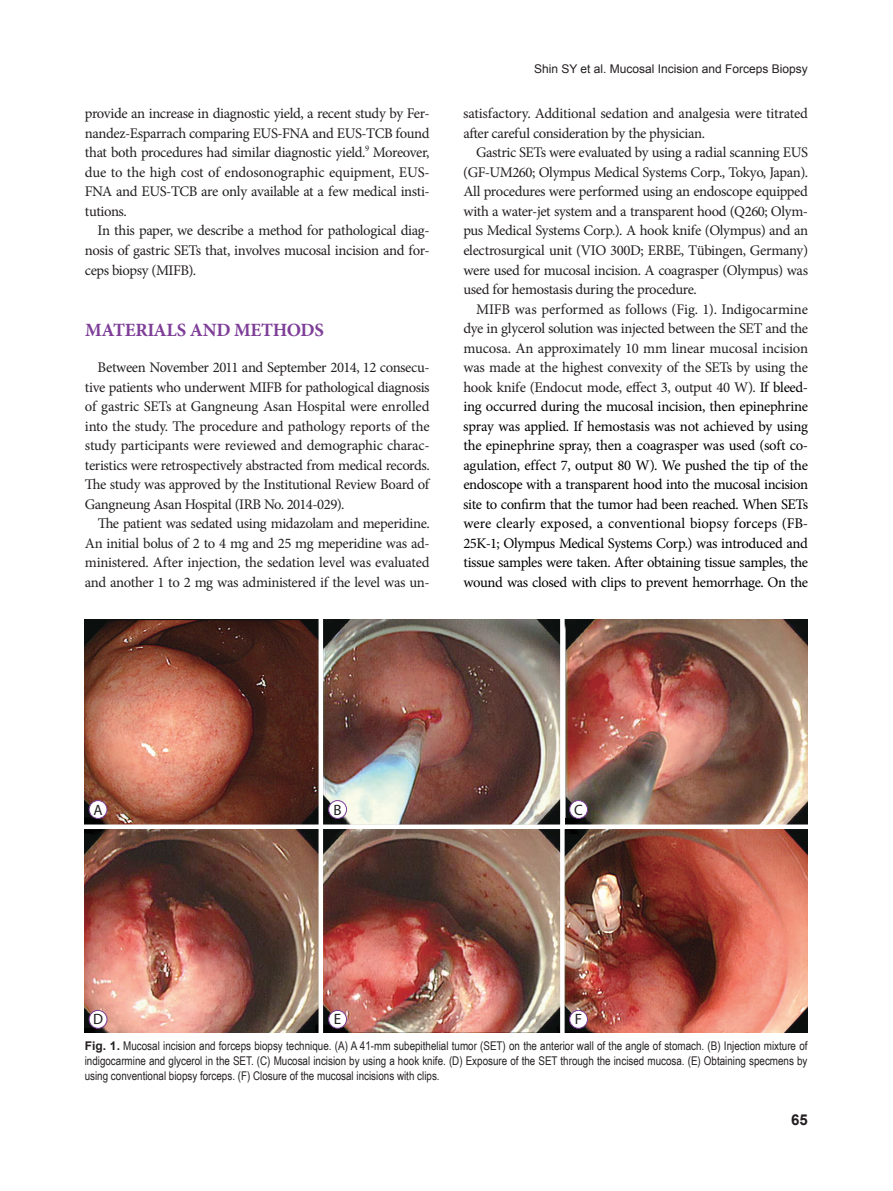
<style>
.page{position:relative;width:893px;height:1191px;background:#fff}
.page>*{position:absolute;margin:0;border:0;box-sizing:border-box;transform-origin:0 0}
.타이틀_서론{font:700 18.75px "Minion Pro";letter-spacing:-.015em;color:#7e3e98}
.표머리-s{font:15px "Myriad Pro";color:#231f20}
.t1{font:700 15px "Arial";color:#231f20}
.본문{font:14.7px/19.5px "Minion Pro";letter-spacing:-.025em;color:#231f20;text-align:justify}
.본문-2{font:14.7px/19.5px "Minion Pro";letter-spacing:-.025em;color:#000;text-align:justify}
.그림_타이틀{font:12px/15px "Arial Narrow";color:#231f20;text-align:justify}
.t2{font:12px "Arial";color:#231f20}
.본문-3{font:8.55px "Minion Pro";color:#231f20}
.s1{font-family:"Times New Roman";font-size:15px}
.s2{color:#231f20}
.s3{font-family:"Arial";font-weight:700}
</style>
<div class="page">
<img style="left:85px;top:620px;width:723px;height:412px">
<div style="left:82px;top:824px;width:730px;height:5px;background:#fff"></div>
<div style="left:560px;top:614px;width:5px;height:421px;background:#fff"></div>
<hr style="left:319px;top:614px;width:4px;height:421px;background:#fff">
<div style="left:89px;top:800px;width:18px;height:18px;background:#fff;border-radius:50%"></div>
<div style="left:89px;top:800px;width:18px;height:18px;border:1px solid #7e3e98;border-radius:50%"></div>
<div style="left:89px;top:1010px;width:18px;height:18px;background:#fff;border-radius:50%"></div>
<div style="left:89px;top:1010px;width:18px;height:18px;border:1px solid #7e3e98;border-radius:50%"></div>
<div style="left:329px;top:800px;width:18px;height:18px;background:#fff;border-radius:50%"></div>
<div style="left:328px;top:800px;width:19px;height:18px;border:1px solid #7e3e98;border-radius:50%"></div>
<div style="left:329px;top:1010px;width:18px;height:18px;background:#fff;border-radius:50%"></div>
<div style="left:328px;top:1010px;width:19px;height:18px;border:1px solid #7e3e98;border-radius:50%"></div>
<div style="left:570px;top:800px;width:17px;height:18px;background:#fff;border-radius:50%"></div>
<div style="left:569px;top:800px;width:19px;height:18px;border:1px solid #7e3e98;border-radius:50%"></div>
<div style="left:570px;top:1010px;width:17px;height:18px;background:#fff;border-radius:50%"></div>
<div style="left:569px;top:1010px;width:19px;height:18px;border:1px solid #7e3e98;border-radius:50%"></div>
<p class="본문" style="left:85px;top:104px;width:346px">provide an increase in diagnostic yield, a recent study by Fer&shy;nandez-Esparrach comparing EUS-FNA and EUS-TCB found that both procedures had similar diagnostic yield.</p>
<p class="본문-3" style="left:365px;top:142px;width:6px">9</p>
<p class="본문" style="left:85px;top:143px;width:346px;text-indent:288px">Moreover, due to the high cost of endosonographic equipment, EUS-FNA and EUS-TCB are only available at a few medical insti&shy;tutions.</p>
<p class="본문" style="left:85px;top:221px;width:346px;text-indent:13px">In this paper, we describe a method for pathological diag&shy;nosis of gastric SETs that, involves mucosal incision and for&shy;ceps biopsy (MIFB).</p>
<p class="타이틀_서론" style="left:85px;top:317px;width:240px">MATERIALS AND METHODS</p>
<p class="본문" style="left:85px;top:358px;width:346px;text-indent:13px">Between November 2011 and September 2014, 12 consecu&shy;tive patients who underwent MIFB for pathological diagnosis of gastric SETs at Gangneung Asan Hospital were enrolled into the study. The procedure and pathology reports of the study participants were reviewed and demographic charac&shy;teristics were retrospectively abstracted from medical records.<br>The study was approved by the Institutional Review Board of Gangneung Asan Hospital (IRB No. 2014-029).</p>
<p class="본문" style="left:85px;top:514px;width:346px;text-indent:13px">The patient was sedated using midazolam and meperidine.<br>An initial bolus of 2 to 4 mg and 25 mg meperidine was ad&shy;ministered. After injection, the sedation level was evaluated and another 1 to 2 mg was administered if the level was un-</p>
<p class="t2" style="left:534px;top:61px;width:275px">Shin SY et al. Mucosal Incision and Forceps Biopsy</p>
<p class="본문" style="left:463px;top:104px;width:346px">satisfactory. Additional sedation and analgesia were titrated after careful consideration by the physician.</p>
<p class="본문" style="left:463px;top:143px;width:347px;text-indent:13px">Gastric SETs were evaluated by using a radial scanning EUS (GF-UM260; Olympus Medical Systems Corp., Tokyo, Japan).<br>All procedures were performed using an endoscope equipped with a water-jet system and a transparent hood (Q260; Olym&shy;pus Medical Systems Corp.). A hook knife (Olympus) and an electrosurgical unit (VIO 300D; ERBE, T<span class="s1">ü</span>bingen, Germany) were used for mucosal incision. A coagrasper (Olympus) was used for hemostasis during the procedure.</p>
<p class="본문-2" style="left:463px;top:299px;width:346px;text-indent:13px"><span class="s2">MIFB was performed as follows (Fig. 1). Indigocarmine dye in glycerol solution was injected between the SET and the mucosa. An approximately 10 mm linear mucosal incision was made at the highest convexity of the SETs by using the hook knife (Endocut mode, effect 3, output 40 W).</span> If bleed&shy;ing occurred during the mucosal incision, then epinephrine spray was applied. If hemostasis was not achieved by using the epinephrine spray, then a coagrasper was used (soft co&shy;agulation, effect 7, output 80 W). We pushed the tip of the endoscope with a transparent hood into the mucosal incision site to confirm that the tumor had been reached. When SETs were clearly exposed, a conventional biopsy forceps (FB-25K-1; Olympus Medical Systems Corp.) was introduced and tissue samples were taken. After obtaining tissue samples, the wound was closed with clips to prevent hemorrhage. On the</p>
<p class="표머리-s" style="left:93px;top:800px;width:11px">A</p>
<p class="표머리-s" style="left:93px;top:1010px;width:11px">D</p>
<p class="표머리-s" style="left:334px;top:800px;width:10px">B</p>
<p class="표머리-s" style="left:334px;top:1010px;width:9px">E</p>
<p class="표머리-s" style="left:574px;top:800px;width:10px">C</p>
<p class="표머리-s" style="left:575px;top:1010px;width:9px">F</p>
<p class="그림_타이틀" style="left:85px;top:1037px;width:724px"><span class="s3">Fig. 1.</span> Mucosal incision and forceps biopsy technique. (A) A 41-mm subepithelial tumor (SET) on the anterior wall of the angle of stomach. (B) Injection mixture of indigocarmine and glycerol in the SET. (C) Mucosal incision by using a hook knife. (D) Exposure of the SET through the incised mucosa. (E) Obtaining specmens by using conventional biopsy forceps. (F) Closure of the mucosal incisions with clips.</p>
<p class="t1" style="left:791px;top:1109px;width:18px">65</p>
</div>
